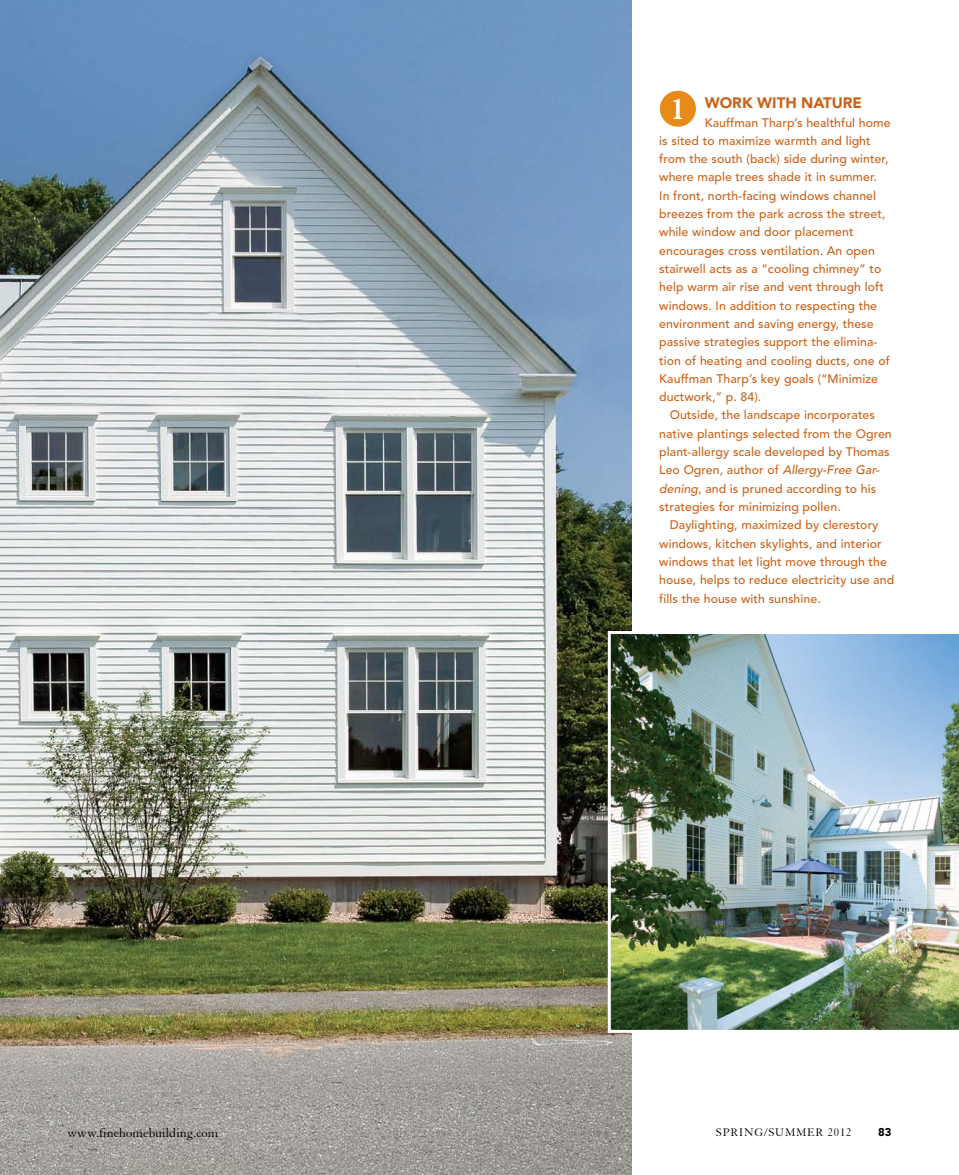
<style>
.page{position:relative;width:959px;height:1175px;background:#fff}
.page>*{position:absolute;margin:0;border:0;box-sizing:border-box;transform-origin:0 0}
.t1{font:700 31.5px "Granjon LT Std";color:#fff}
.t2{font:900 15px "Avenir LT Std";color:#c96218}
.t3{font:13.5px "Granjon LT Std";color:#000}
.t4{font:500 12.3px/18.3px "Avenir LT Std";letter-spacing:.005em;color:#c96218}
.t5{font:12px "Granjon LT Std";letter-spacing:.07em;color:#000}
.t6{font:900 11.25px "Avenir LT Std";color:#000}
.s1{font-style:italic}
</style>
<div class="page">
<img style="left:0;top:0;width:632px;height:1174px">
<img style="left:608px;top:631px;width:350px;height:401px">
<div style="left:660px;top:91px;width:36px;height:36px;background:#e68a1a;border-radius:50%"></div>
<p class="t2" style="left:704px;top:94px;width:159px">WORK WITH NATURE</p>
<p class="t4" style="left:659px;top:113px;width:233px;text-indent:46px">Kauffman Tharp’s healthful home is sited to maximize warmth and light from the south (back) side during winter, where maple trees shade it in summer.<br>In front, north-facing windows channel breezes from the park across the street, while window and door placement encourages cross ventilation. An open stairwell acts as a “cooling chimney” to help warm air rise and vent through loft windows. In addition to respecting the environment and saving energy, these passive strategies support the elimina&shy;tion of heating and cooling ducts, one of Kauffman Tharp’s key goals (“Minimize ductwork,” p. 84).</p>
<p class="t4" style="left:659px;top:406px;width:234px;text-indent:11px">Outside, the landscape incorporates native plantings selected from the Ogren plant-allergy scale developed by Thomas Leo Ogren, author of <span class="s1">Allergy-Free Gar&shy;dening</span>, and is pruned according to his strategies for minimizing pollen.</p>
<p class="t4" style="left:659px;top:516px;width:236px;text-indent:11px">Daylighting, maximized by clerestory windows, kitchen skylights, and interior windows that let light move through the house, helps to reduce electricity use and fills the house with sunshine.</p>
<h1 class="t1" style="left:670px;top:92px;width:15px">1</h1>
<p class="t3" style="left:68px;top:1125px;width:152px">www.finehomebuilding.com</p>
<p class="t5" style="left:716px;top:1126px;width:137px">SPRING/SUMMER 2012</p>
<p class="t6" style="left:878px;top:1125px;width:15px">83</p>
</div>
